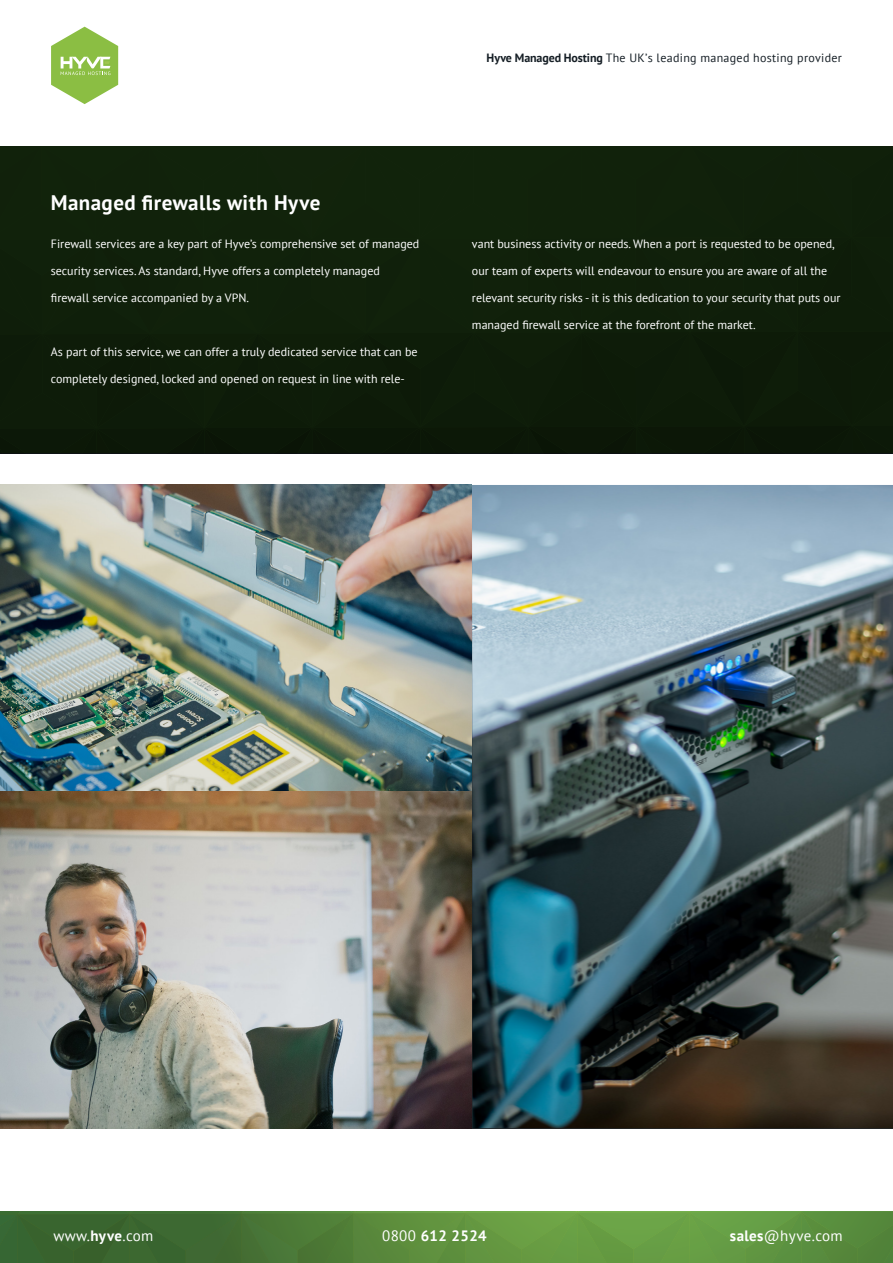
<style>
.page{position:relative;width:893px;height:1263px;background:#fff}
.page>*{position:absolute;margin:0;border:0;box-sizing:border-box;transform-origin:0 0}
.Paragraph{font:700 21px "PT Sans";letter-spacing:.02em;color:#fff}
.t1{font:15px "PT Sans";letter-spacing:.025em;color:#fff}
.t2{font:700 15px "PT Sans";letter-spacing:.025em;color:#fff}
.Paragraph-2{font:12px "PT Sans";color:#fff}
.t3{font:12px "PT Sans";letter-spacing:.025em;color:#151e25}
.s1{font-weight:700}
.s2{font-weight:400}
</style>
<div class="page">
<div style="left:0;top:146px;width:893px;height:307px;background:#101f0a"></div>
<svg style="left:51px;top:27px;width:67px;height:77px"></svg>
<svg style="left:0;top:1212px;width:893px;height:51px;background:#54853b"></svg>
<img style="left:471px;top:485px;width:422px;height:643px">
<img style="left:0;top:485px;width:471px;height:307px">
<img style="left:0;top:792px;width:471px;height:336px">
<p class="Paragraph" style="left:51px;top:189px;width:271px">Managed firewalls with Hyve</p>
<p class="Paragraph-2" style="left:51px;top:236px;width:370px">Firewall services are a key part of Hyve’s comprehensive set of managed</p>
<p class="Paragraph-2" style="left:51px;top:263px;width:331px">security services. As standard, Hyve offers a completely managed</p>
<p class="Paragraph-2" style="left:51px;top:290px;width:200px">firewall service accompanied by a VPN.</p>
<p class="Paragraph-2" style="left:51px;top:344px;width:368px">As part of this service, we can offer a truly dedicated service that can be</p>
<p class="Paragraph-2" style="left:51px;top:371px;width:355px">completely designed, locked and opened on request in line with rele-</p>
<p class="t3" style="left:487px;top:50px;width:357px"><span class="s1">Hyve Managed Hosting</span> The UK’s leading managed hosting provider</p>
<p class="Paragraph-2" style="left:472px;top:236px;width:364px">vant business activity or needs. When a port is requested to be opened,</p>
<p class="Paragraph-2" style="left:472px;top:263px;width:357px">our team of experts will endeavour to ensure you are aware of all the</p>
<p class="Paragraph-2" style="left:472px;top:290px;width:370px">relevant security risks - it is this dedication to your security that puts our</p>
<p class="Paragraph-2" style="left:472px;top:317px;width:285px">managed firewall service at the forefront of the market.</p>
<p class="t1" style="left:53px;top:1226px;width:101px">www.<span class="s1">hyve</span>.com</p>
<p class="t2" style="left:382px;top:1226px;width:106px"><span class="s2">0800</span> 612 2524</p>
<p class="t1" style="left:730px;top:1226px;width:114px"><span class="s1">sales</span>@hyve.com</p>
</div>
